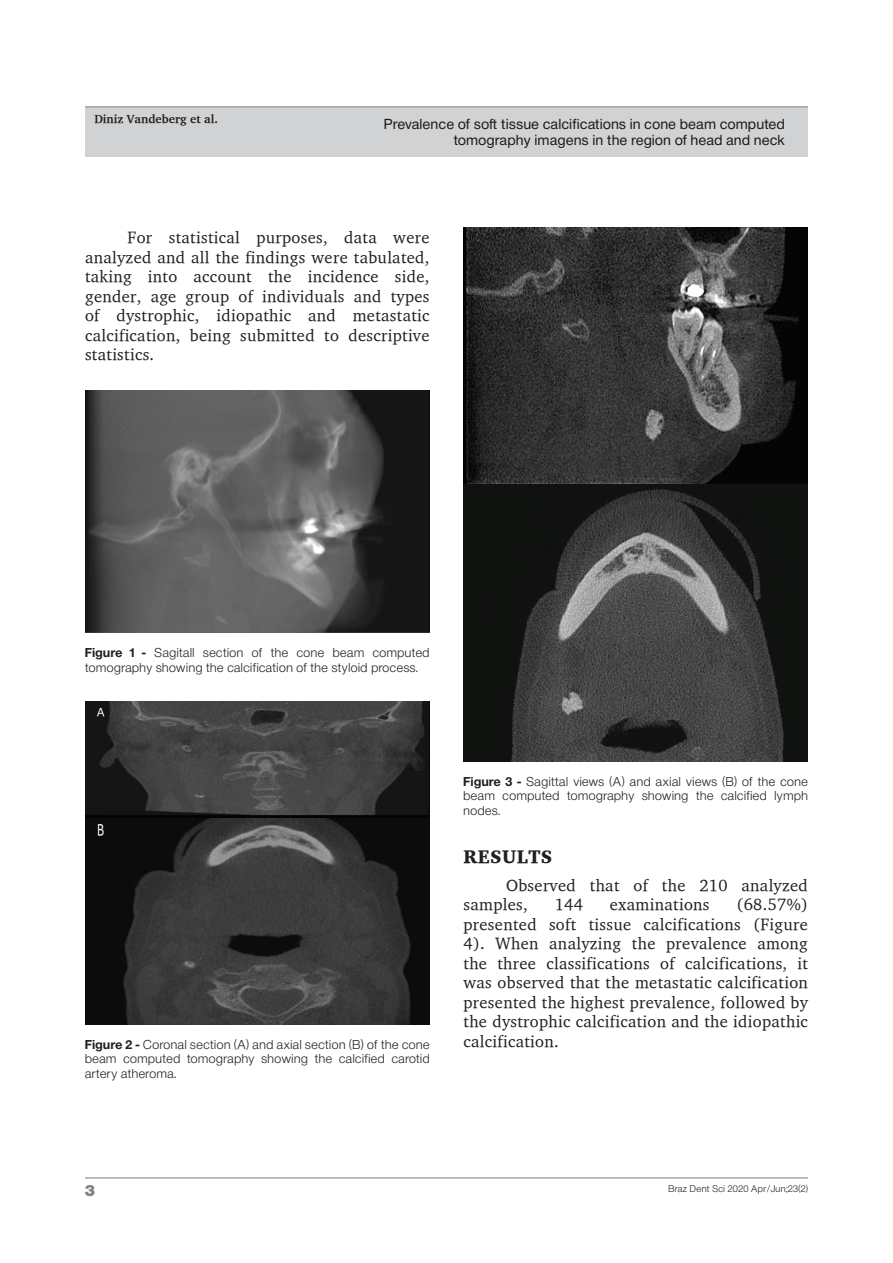
<style>
.page{position:relative;width:893px;height:1263px;background:#fff}
.page>*{position:absolute;margin:0;border:0;box-sizing:border-box;transform-origin:0 0}
.t1{font:900 18.75px "Charter";letter-spacing:.02em;color:#231f20}
.t2{font:16.5px/19.5px "Charter";letter-spacing:.02em;color:#231f20;text-align:justify}
.t3{font:15px "Sh Europa Nr 2 Ultra";color:#808285}
.t4{font:13.5px/16.2px "Sh Europa Nr 2";letter-spacing:.05em;color:#231f20;text-align:right}
.t5{font:12px/14.4px "Sh Europa Nr 2 Light";letter-spacing:.05em;color:#231f20;text-align:justify}
.t6{font:700 12px "Charter";color:#231f20}
.t7{font:9px "Sh Europa Nr 2 Light";letter-spacing:.05em;color:#231f20}
.s1{font-family:"Sh Europa Nr 2";font-weight:700}
</style>
<div class="page">
<div style="left:85px;top:107px;width:723px;height:50px;background:#d1d2d4"></div>
<hr style="left:85px;top:106px;width:723px;height:1px;background:#808285">
<hr style="left:85px;top:1177px;width:723px;height:1px;background:#808285">
<img style="left:85px;top:390px;width:344px;height:243px">
<img style="left:85px;top:701px;width:344px;height:323px">
<img style="left:463px;top:227px;width:345px;height:535px">
<p class="t6" style="left:94px;top:111px;width:125px">Diniz Vandeberg et al.</p>
<p class="t4" style="left:384px;top:116px;width:402px">Prevalence of soft tissue calcifications in cone beam computed tomography imagens in the region of head and neck</p>
<p class="t2" style="left:85px;top:228px;width:346px;text-indent:43px">For statistical purposes, data were analyzed and all the findings were tabulated, taking into account the incidence side, gender, age group of individuals and types of dystrophic, idiopathic and metastatic calcification, being submitted to descriptive statistics.</p>
<p class="t5" style="left:85px;top:645px;width:346px"><span class="s1">Figure 1 -</span> Sagitall section of the cone beam computed tomography showing the calcification of the styloid process.</p>
<p class="t5" style="left:85px;top:1037px;width:346px"><span class="s1">Figure 2 -</span> Coronal section (A) and axial section (B) of the cone beam computed tomography showing the calcified carotid artery atheroma.</p>
<p class="t5" style="left:463px;top:774px;width:346px"><span class="s1">Figure 3 -</span> Sagittal views (A) and axial views (B) of the cone beam computed tomography showing the calcified lymph nodes.</p>
<p class="t1" style="left:463px;top:845px;width:90px">RESULTS</p>
<p class="t2" style="left:463px;top:875px;width:346px;text-indent:43px">Observed that of the 210 analyzed samples,</p>
<p class="t2" style="left:463px;top:895px;width:346px;text-indent:273px">(68.57%) presented soft tissue calcifications (Figure 4). When analyzing the prevalence among the three classifications of calcifications, it was observed that the metastatic calcification presented the highest prevalence, followed by the dystrophic calcification and the idiopathic calcification.</p>
<p class="t2" style="left:555px;top:895px;width:30px">144</p>
<p class="t2" style="left:610px;top:895px;width:101px">examinations</p>
<p class="t3" style="left:85px;top:1182px;width:11px">3</p>
<p class="t7" style="left:668px;top:1183px;width:141px">Braz Dent Sci 2020 Apr/Jun;23(2)</p>
</div>
